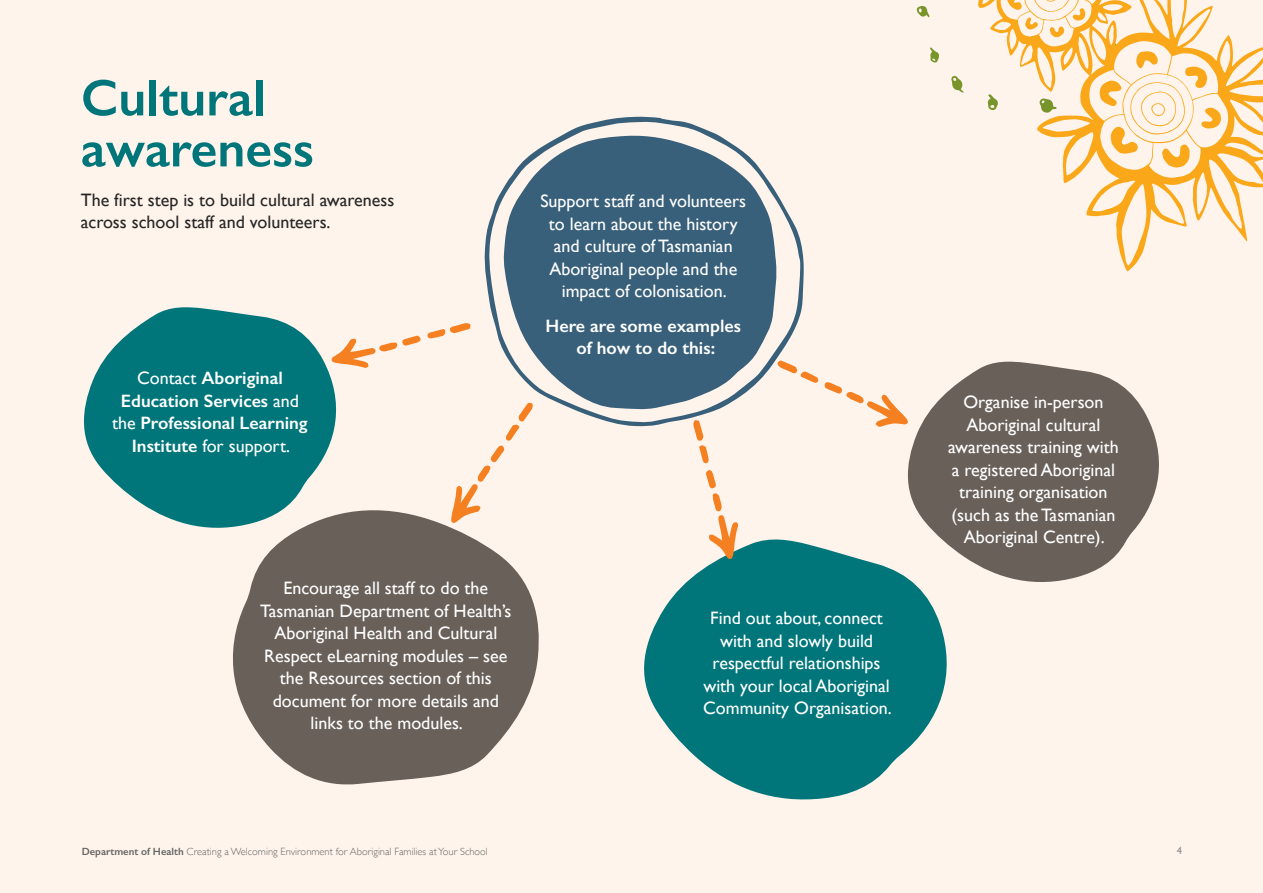
<style>
.page{position:relative;width:1263px;height:893px;background:#fff4eb}
.page>*{position:absolute;margin:0;border:0;box-sizing:border-box;transform-origin:0 0}
.t1{font:600 51.75px/51px "Gill Sans";color:#00757a}
.t2{font:18px/22.5px "Gill Sans";color:#fff;text-align:center}
.t3{font:600 18px/22.5px "Gill Sans";color:#fff;text-align:center}
.t4{font:18px/22.5px "Gill Sans";color:#262626}
.t5{font:300 10.5px "Gill Sans";color:#666}
.t6{font:10.5px "Gill Sans";color:#8c8c8c}
.s1{font-weight:400}
.s2{font-weight:600}
</style>
<div class="page">
<svg style="left:427px;top:323px;width:44px;height:16px"></svg>
<svg style="left:344px;top:336px;width:77px;height:32px"></svg>
<svg style="left:84px;top:307px;width:260px;height:221px;fill:#00757a"></svg>
<svg style="left:222px;top:504px;width:317px;height:281px;fill:#69605a"></svg>
<svg style="left:644px;top:539px;width:303px;height:261px;fill:#00757a"></svg>
<svg style="left:484px;top:117px;width:320px;height:309px;fill:#39607a"></svg>
<svg style="left:450px;top:403px;width:83px;height:120px"></svg>
<svg style="left:693px;top:420px;width:16px;height:43px"></svg>
<svg style="left:706px;top:470px;width:32px;height:89px"></svg>
<svg style="left:777px;top:360px;width:126px;height:67px"></svg>
<svg style="left:903px;top:361px;width:256px;height:227px;fill:#69605a"></svg>
<svg style="left:951px;top:76px;width:13px;height:17px"></svg>
<svg style="left:917px;top:6px;width:13px;height:11px"></svg>
<svg style="left:930px;top:48px;width:9px;height:15px"></svg>
<svg style="left:978px;top:0;width:285px;height:271px"></svg>
<svg style="left:983px;top:0;width:238px;height:185px"></svg>
<h2 class="t1" style="left:81px;top:72px;width:235px">Cultural awareness</h2>
<p class="t4" style="left:81px;top:188px;width:315px">The first step is to build cultural awareness across school staff and volunteers.</p>
<p class="t2" style="left:540px;top:190px;width:207px">Support staff and volunteers to learn about the history and culture of Tasmanian<br>Aboriginal people and the impact of colonisation.</p>
<h3 class="t3" style="left:546px;top:314px;width:197px">Here are some examples of how to do this:</h3>
<p class="t3" style="left:112px;top:367px;width:197px"><span class="s1">Contact</span> Aboriginal<br>Education Services <span class="s1">and the</span> Professional Learning<br>Institute <span class="s1">for support.</span></p>
<p class="t2" style="left:260px;top:577px;width:253px">Encourage all staff to do the<br>Tasmanian Department of Health’s<br>Aboriginal Health and Cultural<br>Respect eLearning modules – see the Resources section of this document for more details and links to the modules.</p>
<p class="t2" style="left:703px;top:607px;width:190px">Find out about, connect with and slowly build respectful relationships with your local Aboriginal<br>Community Organisation.</p>
<p class="t2" style="left:948px;top:391px;width:172px">Organise in-person<br>Aboriginal cultural awareness training with a registered Aboriginal training organisation (such as the Tasmanian<br>Aboriginal Centre).</p>
<p class="t5" style="left:82px;top:843px;width:408px"><span class="s2">Department of Health</span> Creating a Welcoming Environment for Aboriginal Families at Your School</p>
<p class="t6" style="left:1177px;top:844px;width:7px">4</p>
</div>
